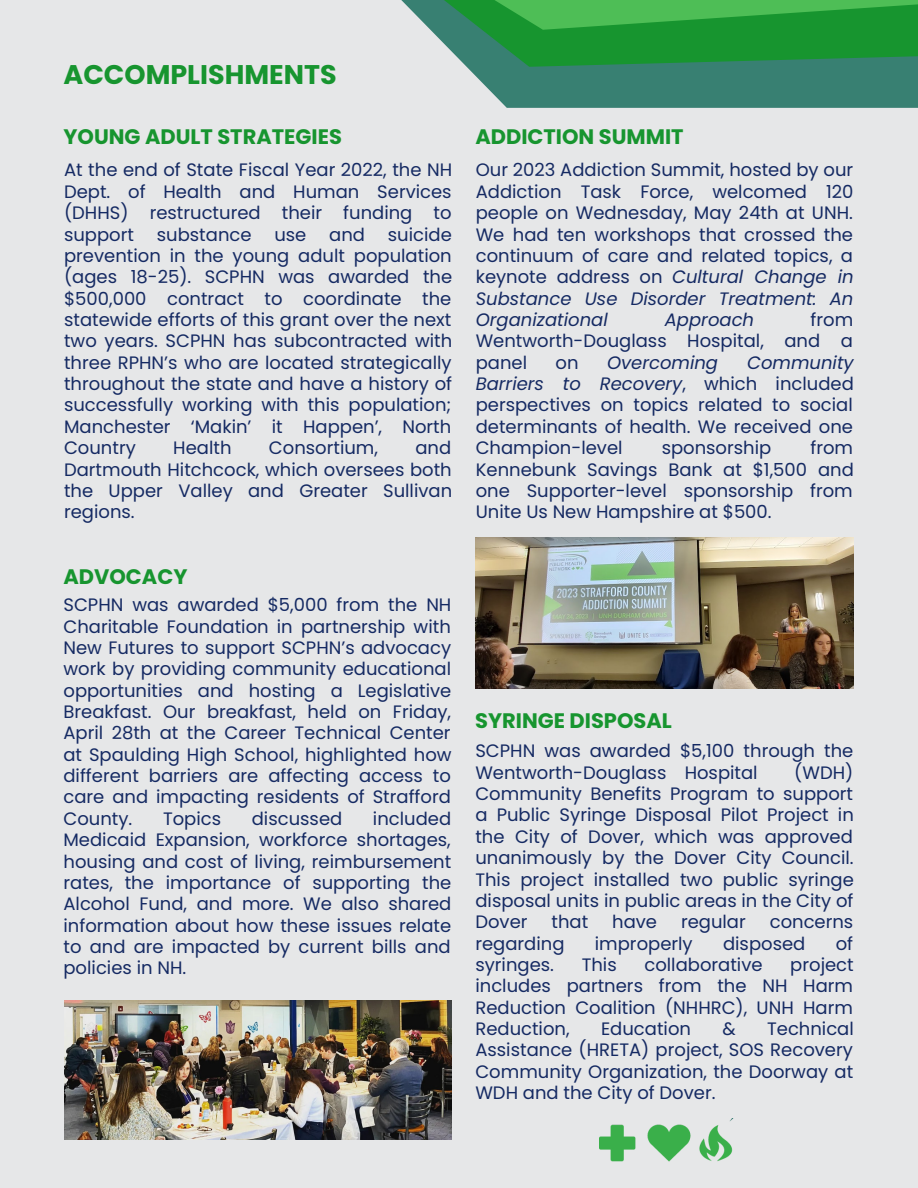
<style>
.page{position:relative;width:918px;height:1188px;background:#e6e7e8}
.page>*{position:absolute;margin:0;border:0;box-sizing:border-box;transform-origin:0 0}
.t1{font:700 27px "Poppins";color:#17952f}
.t2{font:700 21px "Poppins";color:#17952f}
.t3{font:18px/21.3px "Poppins";color:#152a63;text-align:justify}
.t4{font:italic 18px "Poppins";color:#152a63}
.s1{font-style:italic}
</style>
<div class="page">
<div style="left:467px;top:67px;width:451px;height:41px;background:#388072"></div>
<svg style="left:430px;top:30px;width:488px;height:37px;background:#279346"></svg>
<svg style="left:401px;top:0;width:517px;height:30px;background:#39a84c"></svg>
<img style="left:64px;top:1000px;width:387px;height:140px">
<img style="left:476px;top:538px;width:378px;height:150px">
<img style="left:599px;top:1118px;width:135px;height:44px">
<p class="t1" style="left:63px;top:56px;width:275px">ACCOMPLISHMENTS</p>
<p class="t2" style="left:63px;top:122px;width:280px">YOUNG ADULT STRATEGIES</p>
<p class="t3" style="left:64px;top:160px;width:390px">At the end of State Fiscal Year 2022, the NH Dept. of Health and Human Services (DHHS) restructured their funding to support</p>
<p class="t3" style="left:64px;top:224px;width:390px;text-indent:324px">suicide prevention in the young adult population (ages 18-25). SCPHN was awarded the $500,000 contract to coordinate the statewide efforts of this grant over the next two years. SCPHN has subcontracted with three RPHN’s who are located strategically throughout the state and have a history of successfully working with this population; Manchester ‘Makin’ it Happen’, North Country</p>
<p class="t3" style="left:157px;top:224px;width:96px">substance</p>
<p class="t3" style="left:274px;top:224px;width:34px">use</p>
<p class="t3" style="left:329px;top:224px;width:37px">and</p>
<p class="t3" style="left:173px;top:437px;width:60px">Health</p>
<p class="t3" style="left:269px;top:437px;width:111px">Consortium,</p>
<p class="t3" style="left:64px;top:437px;width:390px;text-indent:351px">and Dartmouth Hitchcock, which oversees both the Upper Valley and Greater Sullivan regions.</p>
<p class="t2" style="left:63px;top:562px;width:125px">ADVOCACY</p>
<p class="t3" style="left:63px;top:594px;width:390px">SCPHN was awarded $5,000 from the NH Charitable Foundation in partnership with New Futures to support SCPHN’s advocacy work by providing community educational opportunities and hosting a Legislative Breakfast. Our breakfast, held on Friday, April 28th at the Career Technical Center at Spaulding High School, highlighted how different barriers are affecting access to care and impacting residents of Strafford County.</p>
<p class="t3" style="left:63px;top:808px;width:389px;text-indent:309px">included Medicaid Expansion, workforce shortages, housing and cost of living, reimbursement rates, the importance of supporting the Alcohol Fund, and more. We also shared information about how these issues relate to and are impacted by current bills and policies in NH.</p>
<p class="t3" style="left:163px;top:808px;width:60px">Topics</p>
<p class="t3" style="left:252px;top:808px;width:92px">discussed</p>
<p class="t2" style="left:475px;top:122px;width:210px">ADDICTION SUMMIT</p>
<p class="t3" style="left:476px;top:160px;width:379px">Our 2023 Addiction Summit, hosted by our Addiction Task Force, welcomed 120 people on Wednesday, May 24th at UNH.<br>We had ten workshops that crossed the continuum of care and related topics, a keynote address on <span class="s1">Cultural Change in Substance Use Disorder Treatment: An Organizational</span></p>
<p class="t3" style="left:476px;top:309px;width:379px;text-indent:335px">from Wentworth-Douglass Hospital, and a panel</p>
<p class="t4" style="left:665px;top:307px;width:91px">Approach</p>
<p class="t3" style="left:476px;top:352px;width:380px;text-indent:271px"><span class="s1">Community Barriers to Recovery</span>, which included perspectives on topics related to social determinants of health. We received one Champion-level</p>
<p class="t3" style="left:556px;top:352px;width:25px">on</p>
<p class="t4" style="left:607px;top:350px;width:113px">Overcoming</p>
<p class="t3" style="left:476px;top:437px;width:380px;text-indent:335px">from Kennebunk Savings Bank at $1,500 and one Supporter-level sponsorship from Unite Us New Hampshire at $500.</p>
<p class="t3" style="left:662px;top:437px;width:111px">sponsorship</p>
<p class="t2" style="left:475px;top:706px;width:198px">SYRINGE DISPOSAL</p>
<p class="t3" style="left:475px;top:740px;width:379px">SCPHN was awarded $5,100 through the<br>Wentworth-Douglass Hospital</p>
<p class="t3" style="left:475px;top:762px;width:380px;text-indent:319px">(WDH)<br>Community Benefits Program to support a Public Syringe Disposal Pilot Project in the City of Dover, which was approved unanimously by the Dover City Council.<br>This project installed two public syringe disposal units in public areas in the City of Dover</p>
<p class="t3" style="left:552px;top:911px;width:38px">that</p>
<p class="t3" style="left:612px;top:911px;width:46px">have</p>
<p class="t3" style="left:681px;top:911px;width:66px">regular</p>
<p class="t3" style="left:770px;top:911px;width:85px">concerns</p>
<p class="t3" style="left:475px;top:933px;width:91px">regarding</p>
<p class="t3" style="left:595px;top:933px;width:99px">improperly</p>
<p class="t3" style="left:723px;top:933px;width:84px">disposed</p>
<p class="t3" style="left:836px;top:933px;width:19px">of</p>
<p class="t3" style="left:475px;top:954px;width:80px">syringes.</p>
<p class="t3" style="left:582px;top:954px;width:37px">This</p>
<p class="t3" style="left:644px;top:954px;width:120px">collaborative</p>
<p class="t3" style="left:475px;top:954px;width:380px;text-indent:315px">project includes partners from the NH Harm Reduction Coalition (NHHRC), UNH Harm Reduction,</p>
<p class="t3" style="left:475px;top:1018px;width:380px;text-indent:292px">Technical Assistance (HRETA) project, SOS Recovery Community Organization, the Doorway at WDH and the City of Dover.</p>
<p class="t3" style="left:601px;top:1018px;width:91px">Education</p>
<p class="t3" style="left:722px;top:1018px;width:15px">&amp;</p>
</div>
